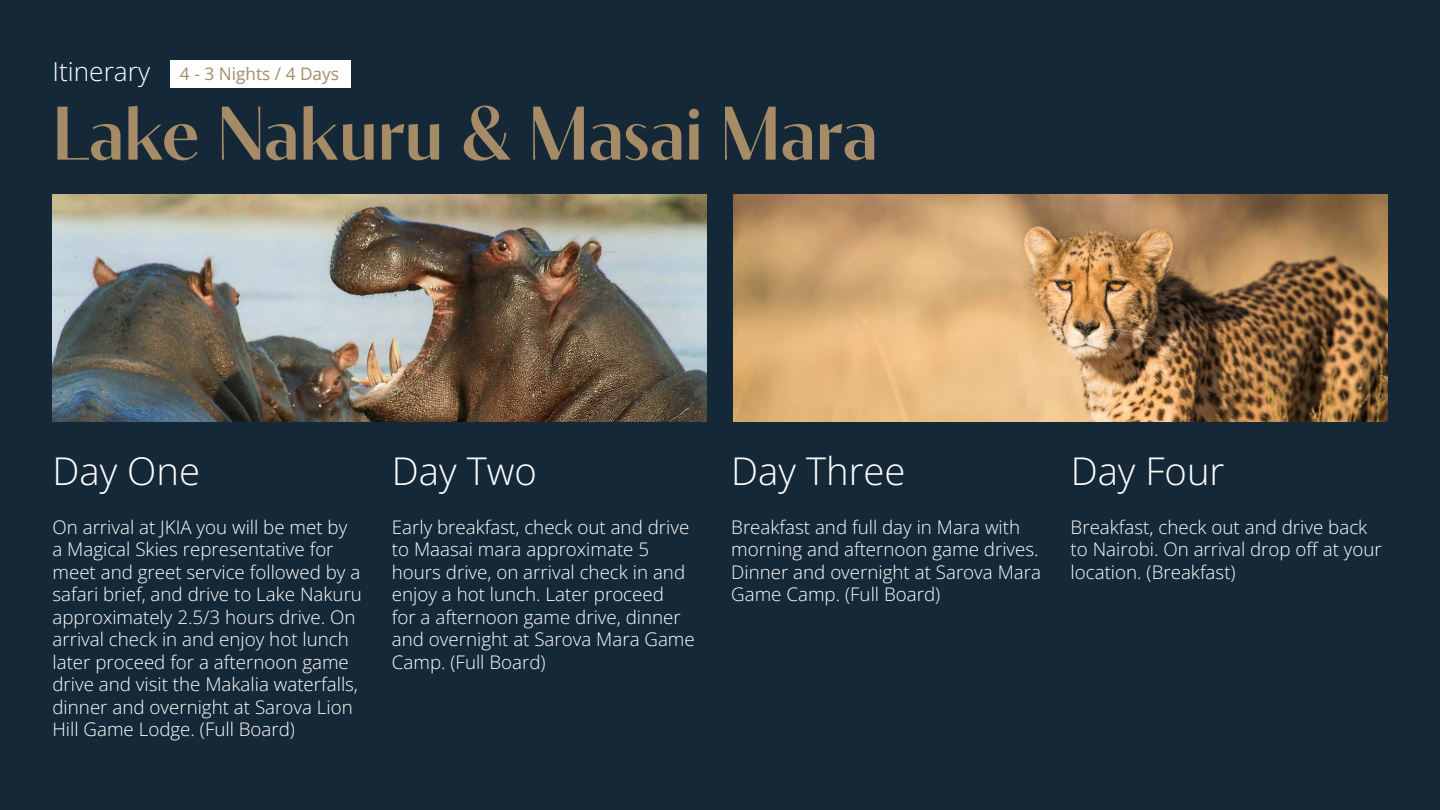
<style>
.page{position:relative;width:1440px;height:810px;background:#152837}
.page>*{position:absolute;margin:0;border:0;box-sizing:border-box;transform-origin:0 0}
.t1{font:500 75.75px "Contralto";color:#a58b66}
.t2{font:300 38.25px "Open Sans";color:#fff}
.t3{font:300 26.25px "Open Sans";color:#fff}
.t4{font:300 18.75px/22.5px "Open Sans";color:#fff}
.t5{font:17.25px "Open Sans";color:#a58b66}
</style>
<div class="page">
<div style="left:170px;top:60px;width:180px;height:28px;background:#fff"></div>
<img style="left:53px;top:194px;width:654px;height:228px">
<img style="left:733px;top:194px;width:655px;height:228px">
<p class="t3" style="left:52px;top:53px;width:99px">Itinerary</p>
<p class="t5" style="left:180px;top:62px;width:161px">4 - 3 Nights / 4 Days</p>
<p class="t1" style="left:52px;top:76px;width:827px">Lake Nakuru &amp; Masai Mara</p>
<p class="t2" style="left:52px;top:445px;width:149px">Day One</p>
<p class="t2" style="left:392px;top:445px;width:146px">Day Two</p>
<p class="t2" style="left:731px;top:445px;width:176px">Day Three</p>
<p class="t2" style="left:1071px;top:445px;width:155px">Day Four</p>
<p class="t4" style="left:52px;top:515px;width:311px">On arrival at JKIA you will be met by a Magical Skies representative for meet and greet service followed by a safari brief, and drive to Lake Nakuru approximately 2.5/3 hours drive. On arrival check in and enjoy hot lunch later proceed for a afternoon game drive and visit the Makalia waterfalls, dinner and overnight at Sarova Lion Hill Game Lodge. (Full Board)</p>
<p class="t4" style="left:392px;top:515px;width:304px">Early breakfast, check out and drive to Maasai mara approximate 5 hours drive, on arrival check in and enjoy a hot lunch. Later proceed<br>for a afternoon game drive, dinner and overnight at Sarova Mara Game<br>Camp. (Full Board)</p>
<p class="t4" style="left:731px;top:515px;width:311px">Breakfast and full day in Mara with morning and afternoon game drives.<br>Dinner and overnight at Sarova Mara<br>Game Camp. (Full Board)</p>
<p class="t4" style="left:1071px;top:515px;width:313px">Breakfast, check out and drive back to Nairobi. On arrival drop off at your location. (Breakfast)</p>
</div>
